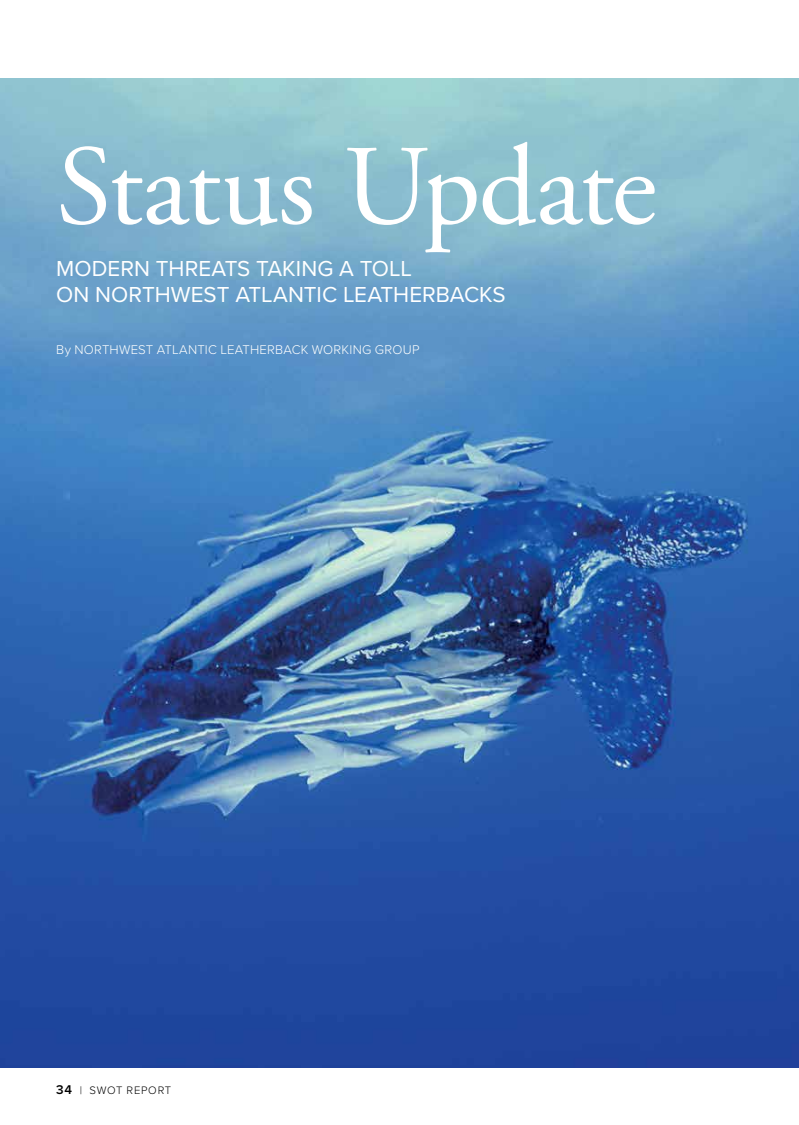
<style>
.page{position:relative;width:799px;height:1125px;background:#fff}
.page>*{position:absolute;margin:0;border:0;box-sizing:border-box;transform-origin:0 0}
.t1{font:113.75px "Adobe Garamond Pro";letter-spacing:-.02em;color:#fff}
.t2{font:22.5px/26.2px "Proxima Nova";color:#fff}
.t3{font:300 13.12px "Proxima Nova";letter-spacing:.015em;color:#fff}
.t4{font:300 11.25px "Proxima Nova";letter-spacing:.065em;color:#000}
.s1{font-weight:600;font-size:13.12px}
</style>
<div class="page">
<img style="left:0;top:79px;width:799px;height:988px">
<h1 class="t1" style="left:56px;top:119px;width:602px">Status Update</h1>
<p class="t2" style="left:56px;top:254px;width:451px">MODERN THREATS TAKING A TOLL<br>ON NORTHWEST ATLANTIC LEATHERBACKS</p>
<p class="t3" style="left:56px;top:340px;width:365px">By NORTHWEST ATLANTIC LEATHERBACK WORKING GROUP</p>
<p class="t4" style="left:56px;top:1082px;width:117px"><span class="s1">34</span> | SWOT REPORT</p>
</div>
